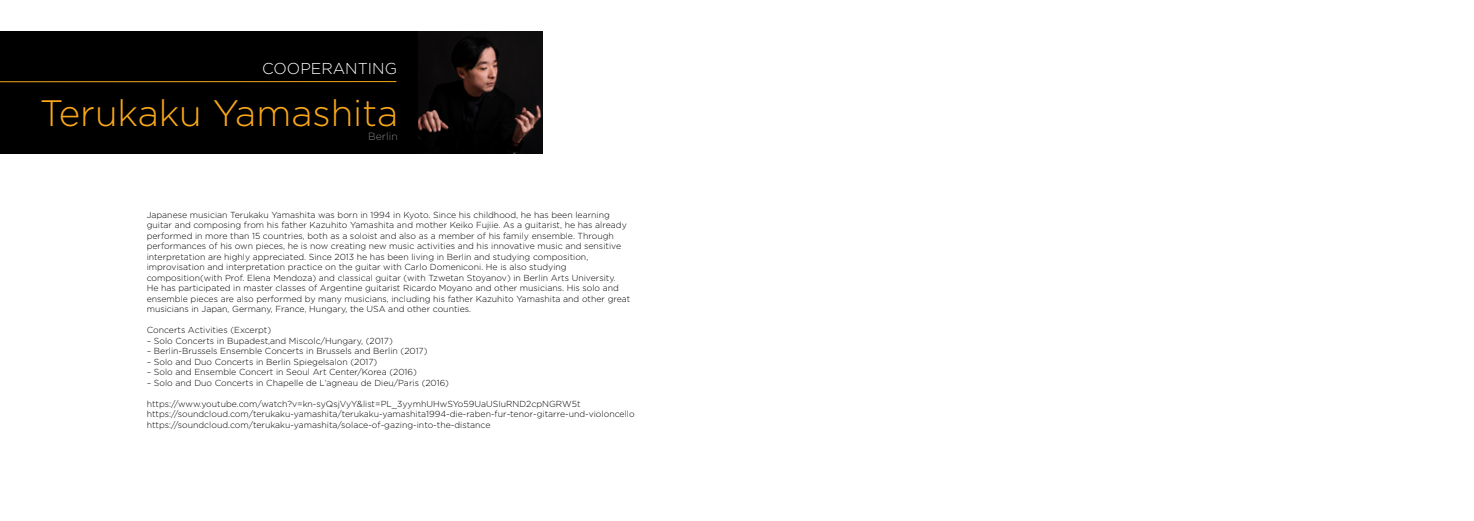
<style>
.page{position:relative;width:1474px;height:521px;background:#fff}
.page>*{position:absolute;margin:0;border:0;box-sizing:border-box;transform-origin:0 0}
.t1{font:300 36.75px "Gotham";color:#faa81a}
.t2{font:300 15.75px "Gotham";color:#fff}
.t3{font:300 10.5px "Gotham";color:#808285}
.t4{font:300 8.75px/10.5px "Gotham";color:#000}
</style>
<div class="page">
<div style="left:0;top:32px;width:419px;height:122px;background:#000"></div>
<svg style="left:0;top:81px;width:397px;height:2px"></svg>
<img style="left:419px;top:32px;width:124px;height:122px">
<h2 class="t2" style="left:262px;top:60px;width:136px">COOPERANTING</h2>
<h1 class="t1" style="left:40px;top:93px;width:360px">Terukaku Yamashita</h1>
<p class="t3" style="left:368px;top:131px;width:31px">Berlin</p>
<p class="t4" style="left:147px;top:209px;width:485px">Japanese musician Terukaku Yamashita was born in 1994 in Kyoto. Since his childhood, he has been learning guitar and composing from his father Kazuhito Yamashita and mother Keiko Fujiie. As a guitarist, he has already performed in more than 15 countries, both as a soloist and also as a member of his family ensemble. Through performances of his own pieces, he is now creating new music activities and his innovative music and sensitive interpretation are highly appreciated. Since 2013 he has been living in Berlin and studying composition, improvisation and interpretation practice on the guitar with Carlo Domeniconi. He is also studying composition(with Prof. Elena Mendoza) and classical guitar (with Tzwetan Stoyanov) in Berlin Arts University.<br>He has participated in master classes of Argentine guitarist Ricardo Moyano and other musicians. His solo and ensemble pieces are also performed by many musicians, including his father Kazuhito Yamashita and other great musicians in Japan, Germany, France, Hungary, the USA and other counties.</p>
<p class="t4" style="left:147px;top:325px;width:126px">Concerts Activities (Excerpt)</p>
<p class="t4" style="left:147px;top:335px;width:247px">– Solo Concerts in Bupadest,and Miscolc/Hungary, (2017)</p>
<p class="t4" style="left:147px;top:346px;width:282px">– Berlin-Brussels Ensemble Concerts in Brussels and Berlin (2017)</p>
<p class="t4" style="left:147px;top:356px;width:232px">– Solo and Duo Concerts in Berlin Spiegelsalon (2017)</p>
<p class="t4" style="left:147px;top:367px;width:272px">– Solo and Ensemble Concert in Seoul Art Center/Korea (2016)</p>
<p class="t4" style="left:147px;top:377px;width:304px">– Solo and Duo Concerts in Chapelle de L’agneau de Dieu/Paris (2016)</p>
<p class="t4" style="left:147px;top:398px;width:489px">https://www.youtube.com/watch?v=kn-syQsjVyY&amp;list=PL_3yymhUHwSYo59UaUSIuRND2cpNGRW5t https://soundcloud.com/terukaku-yamashita/terukaku-yamashita1994-die-raben-fur-tenor-gitarre-und-violoncello https://soundcloud.com/terukaku-yamashita/solace-of-gazing-into-the-distance</p>
</div>
